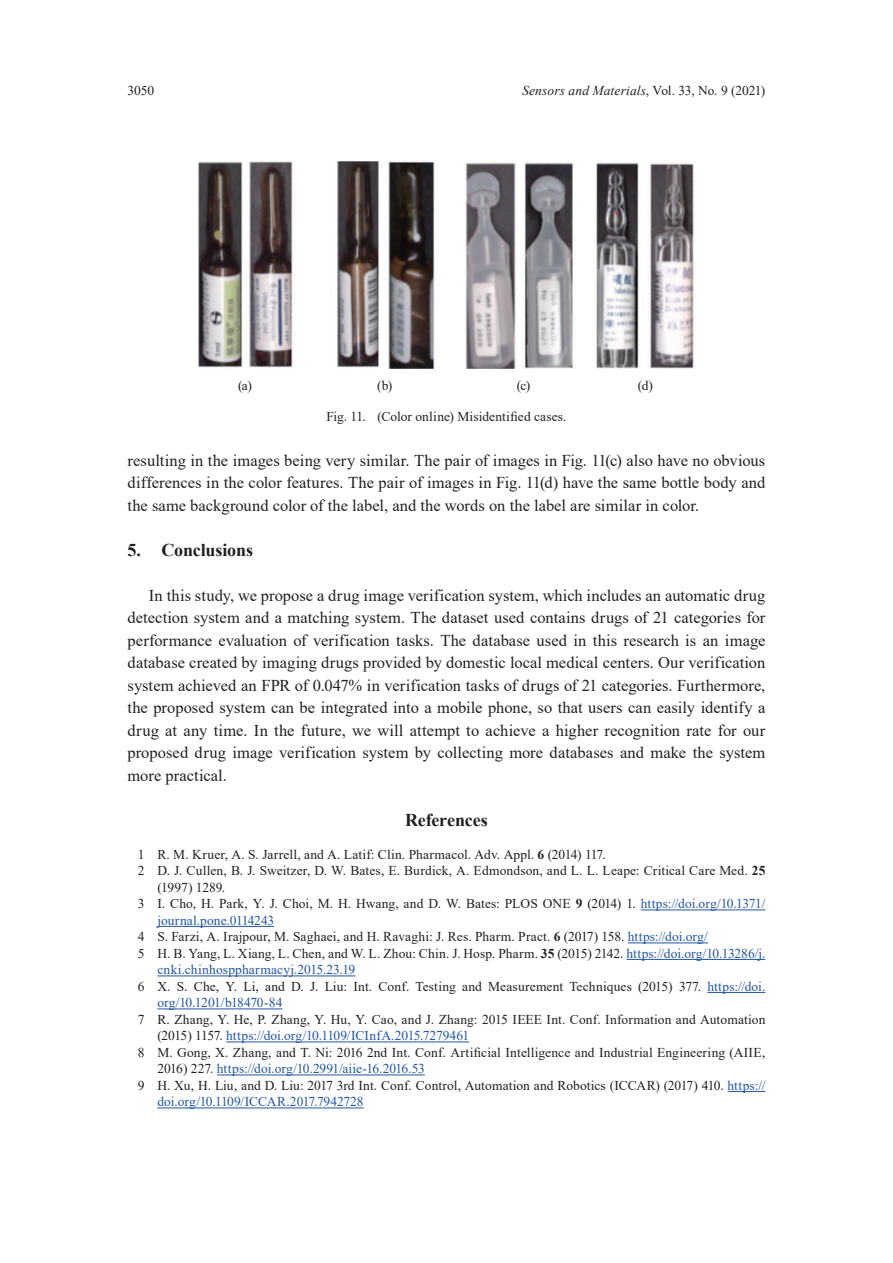
<style>
.page{position:relative;width:893px;height:1263px;background:#fff}
.page>*{position:absolute;margin:0;border:0;box-sizing:border-box;transform-origin:0 0}
.t1{font:700 18px "Times New Roman";letter-spacing:-.01em;color:#231f20}
.t2{font:16.5px/22.5px "Times New Roman";color:#231f20;text-align:justify}
.t3{font:13.5px "Times New Roman";letter-spacing:.005em;color:#231f20}
.t4{font:13.5px "Times New Roman";color:#2256a6}
.t5{font:italic 13.5px "Times New Roman";letter-spacing:.01em;color:#231f20}
.t6{font:13.5px "Times New Roman";letter-spacing:-.02em;color:#2256a6}
.s1{font-style:normal}
.s2{font-weight:700}
.s3{color:#2256a6}
.s4{color:#231f20}
</style>
<div class="page">
<hr style="left:641px;top:910px;width:124px;height:1px;background:#2256a6">
<hr style="left:157px;top:926px;width:117px;height:1px;background:#2256a6">
<hr style="left:628px;top:943px;width:80px;height:1px;background:#2256a6">
<hr style="left:626px;top:959px;width:139px;height:1px;background:#2256a6">
<hr style="left:157px;top:976px;width:198px;height:1px;background:#2256a6">
<hr style="left:707px;top:992px;width:58px;height:1px;background:#2256a6">
<hr style="left:157px;top:1009px;width:125px;height:1px;background:#2256a6">
<hr style="left:226px;top:1041px;width:243px;height:1px;background:#2256a6">
<hr style="left:217px;top:1075px;width:208px;height:1px;background:#2256a6">
<hr style="left:728px;top:1091px;width:37px;height:1px;background:#2256a6">
<hr style="left:157px;top:1108px;width:207px;height:1px;background:#2256a6">
<img style="left:198px;top:162px;width:496px;height:206px">
<p class="t3" style="left:128px;top:81px;width:28px">3050</p>
<p class="t5" style="left:522px;top:81px;width:245px">Sensors and Materials<span class="s1">, Vol. 33, No. 9 (2021)</span></p>
<p class="t3" style="left:238px;top:376px;width:15px">(a)</p>
<p class="t3" style="left:377px;top:376px;width:17px">(b)</p>
<p class="t3" style="left:517px;top:376px;width:15px">(c)</p>
<p class="t3" style="left:638px;top:376px;width:17px">(d)</p>
<p class="t3" style="left:326px;top:407px;width:242px">Fig. 11. (Color online) Misidentified cases.</p>
<p class="t2" style="left:128px;top:449px;width:639px">resulting in the images being very similar. The pair of images in Fig. 11(c) also have no obvious differences in the color features. The pair of images in Fig. 11(d) have the same bottle body and the same background color of the label, and the words on the label are similar in color.</p>
<p class="t1" style="left:128px;top:537px;width:127px">5. Conclusions</p>
<p class="t2" style="left:128px;top:584px;width:639px;text-indent:21px">In this study, we propose a drug image verification system, which includes an automatic drug detection system and a matching system. The dataset used contains drugs of 21 categories for performance evaluation of verification tasks. The database used in this research is an image database created by imaging drugs provided by domestic local medical centers. Our verification system achieved an FPR of 0.047% in verification tasks of drugs of 21 categories. Furthermore, the proposed system can be integrated into a mobile phone, so that users can easily identify a drug at any time. In the future, we will attempt to achieve a higher recognition rate for our proposed drug image verification system by collecting more databases and make the system more practical.</p>
<p class="t1" style="left:405px;top:807px;width:84px">References</p>
<p class="t3" style="left:138px;top:845px;width:469px">1 R. M. Kruer, A. S. Jarrell, and A. Latif: Clin. Pharmacol. Adv. Appl. <span class="s2">6</span> (2014) 117.</p>
<p class="t3" style="left:138px;top:861px;width:629px">2 D. J. Cullen, B. J. Sweitzer, D. W. Bates, E. Burdick, A. Edmondson, and L. L. Leape: Critical Care Med. <span class="s2">25</span></p>
<p class="t3" style="left:157px;top:878px;width:69px">(1997) 1289.</p>
<p class="t3" style="left:138px;top:894px;width:629px">3 I. Cho, H. Park, Y. J. Choi, M. H. Hwang, and D. W. Bates: PLOS ONE <span class="s2">9</span> (2014) 1. <span class="s3">https://doi.org/10.1371/</span></p>
<p class="t4" style="left:157px;top:911px;width:118px">journal.pone.0114243</p>
<p class="t3" style="left:138px;top:927px;width:572px">4 S. Farzi, A. Irajpour, M. Saghaei, and H. Ravaghi: J. Res. Pharm. Pract. <span class="s2">6</span> (2017) 158. <span class="s3">https://doi.org/</span></p>
<p class="t3" style="left:138px;top:944px;width:629px">5 H. B. Yang, L. Xiang, L. Chen, and W. L. Zhou: Chin. J. Hosp. Pharm. <span class="s2">35</span> (2015) 2142. <span class="s3">https://doi.org/10.13286/j.</span></p>
<p class="t4" style="left:157px;top:960px;width:200px">cnki.chinhosppharmacyj.2015.23.19</p>
<p class="t3" style="left:138px;top:977px;width:629px">6 X. S. Che, Y. Li, and D. J. Liu: Int. Conf. Testing and Measurement Techniques (2015) 377. <span class="s3">https://doi.</span></p>
<p class="t6" style="left:157px;top:993px;width:127px">org/10.1201/b18470-84</p>
<p class="t3" style="left:138px;top:1010px;width:629px">7 R. Zhang, Y. He, P. Zhang, Y. Hu, Y. Cao, and J. Zhang: 2015 IEEE Int. Conf. Information and Automation</p>
<p class="t4" style="left:157px;top:1026px;width:313px"><span class="s4">(2015) 1157.</span> https://doi.org/10.1109/ICInfA.2015.7279461</p>
<p class="t3" style="left:138px;top:1043px;width:629px">8 M. Gong, X. Zhang, and T. Ni: 2016 2nd Int. Conf. Artificial Intelligence and Industrial Engineering (AIIE,</p>
<p class="t4" style="left:157px;top:1059px;width:269px"><span class="s4">2016) 227.</span> https://doi.org/10.2991/aiie-16.2016.53</p>
<p class="t3" style="left:138px;top:1076px;width:629px">9 H. Xu, H. Liu, and D. Liu: 2017 3rd Int. Conf. Control, Automation and Robotics (ICCAR) (2017) 410. <span class="s3">https://</span></p>
<p class="t4" style="left:157px;top:1092px;width:208px">doi.org/10.1109/ICCAR.2017.7942728</p>
</div>
